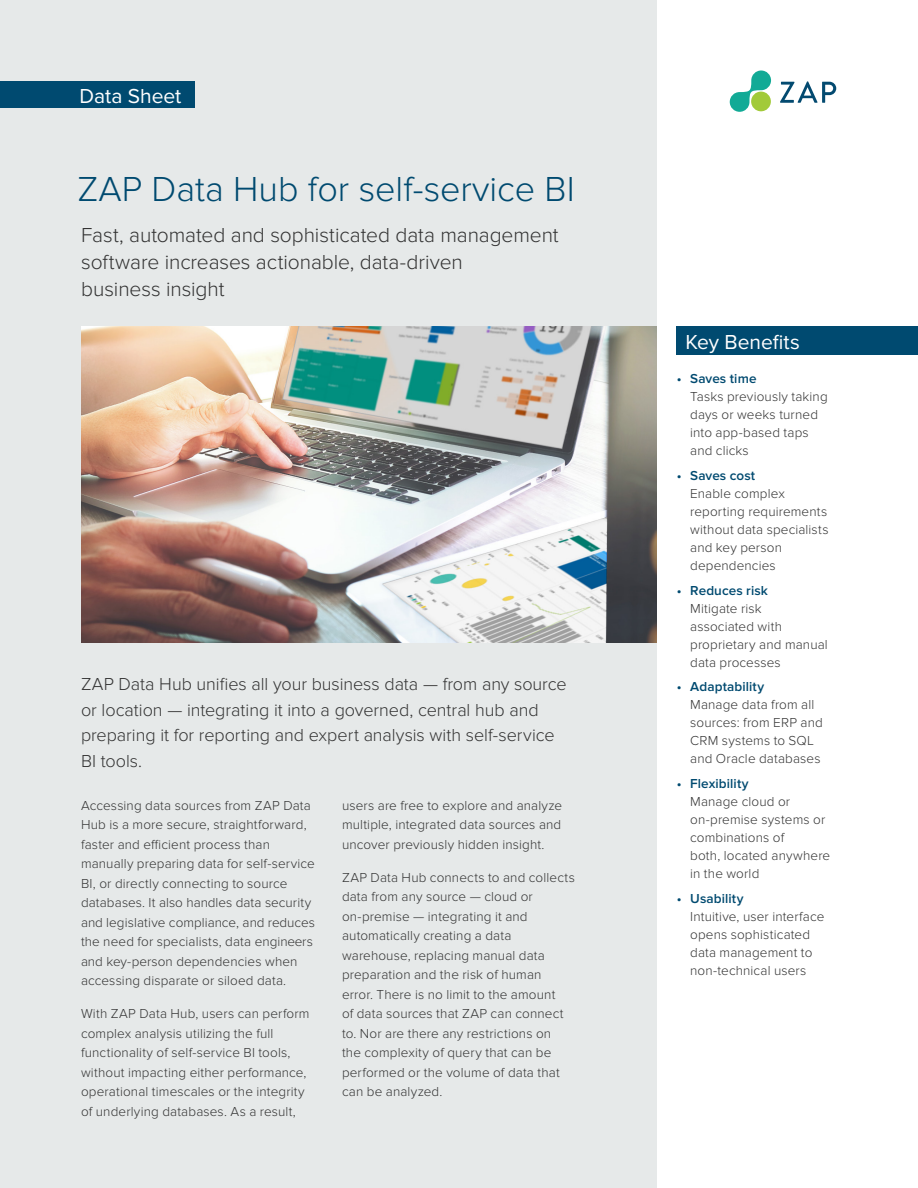
<style>
.page{position:relative;width:918px;height:1188px;background:#fff}
.page>*{position:absolute;margin:0;border:0;box-sizing:border-box;transform-origin:0 0}
.t1{font:300 36px "Proxima Nova";color:#004a70}
.Subhead{font:300 21px/27px "Proxima Nova";letter-spacing:-.005em;color:#333}
.t2{font:21px "Proxima Nova";letter-spacing:-.005em;color:#fff}
.Intro_Paragraph{font:300 18px/25.5px "Proxima Nova";letter-spacing:-.005em;color:#333}
.Body_Copy{font:300 13.5px/19.5px "Proxima Nova";letter-spacing:.01em;color:#333}
.body_lists{font:300 13.5px/18px "Proxima Nova";letter-spacing:.01em;color:#333}
.s1{font-weight:600;color:#004a70}
</style>
<div class="page">
<div style="left:0;top:0;width:656px;height:1188px;background:#e6e9e9"></div>
<svg style="left:780px;top:81px;width:56px;height:22px"></svg>
<svg style="left:730px;top:70px;width:41px;height:42px"></svg>
<div style="left:751px;top:92px;width:20px;height:19px;background:#a2ca39;border-radius:50%"></div>
<img style="left:81px;top:327px;width:575px;height:316px">
<div style="left:676px;top:327px;width:242px;height:28px;background:#004a70"></div>
<div style="left:0;top:81px;width:195px;height:27px;background:#004a70"></div>
<p class="t2" style="left:80px;top:84px;width:103px">Data Sheet</p>
<p class="t1" style="left:78px;top:169px;width:499px">ZAP Data Hub for self-service BI</p>
<p class="Subhead" style="left:81px;top:221px;width:479px">Fast, automated and sophisticated data management software increases actionable, data-driven<br>business insight</p>
<p class="Intro_Paragraph" style="left:81px;top:672px;width:487px">ZAP Data Hub unifies all your business data — from any source or location — integrating it into a governed, central hub and preparing it for reporting and expert analysis with self-service BI tools.</p>
<p class="Body_Copy" style="left:81px;top:796px;width:236px">Accessing data sources from ZAP Data Hub is a more secure, straightforward, faster and efficient process than manually preparing data for self-service BI, or directly connecting to source databases. It also handles data security and legislative compliance, and reduces the need for specialists, data engineers and key-person dependencies when accessing disparate or siloed data.</p>
<p class="Body_Copy" style="left:81px;top:1004px;width:230px">With ZAP Data Hub, users can perform complex analysis utilizing the full functionality of self-service BI tools, without impacting either performance, operational timescales or the integrity of underlying databases. As a result,</p>
<p class="Body_Copy" style="left:342px;top:796px;width:222px;text-align:justify">users are free to explore and analyze multiple, integrated data sources and uncover previously hidden insight.</p>
<p class="Body_Copy" style="left:342px;top:868px;width:234px">ZAP Data Hub connects to and collects data from any source — cloud or on-premise — integrating it and automatically creating a data warehouse, replacing manual data preparation and the risk of human error. There is no limit to the amount<br>of data sources that ZAP can connect to. Nor are there any restrictions on<br>the complexity of query that can be performed or the volume of data that can be analyzed.</p>
<p class="t2" style="left:685px;top:330px;width:116px">Key Benefits</p>
<p class="body_lists" style="left:690px;top:370px;width:139px;text-indent:-14px"><span class="s1">• Saves time<br></span>Tasks previously taking days or weeks turned into app-based taps and clicks</p>
<p class="body_lists" style="left:690px;top:467px;width:140px;text-indent:-14px"><span class="s1">• Saves cost<br></span>Enable complex reporting requirements without data specialists and key person dependencies</p>
<p class="body_lists" style="left:690px;top:581px;width:139px;text-indent:-14px"><span class="s1">• Reduces risk<br></span>Mitigate risk associated with proprietary and manual data processes</p>
<p class="body_lists" style="left:690px;top:678px;width:134px;text-indent:-14px"><span class="s1">• Adaptability<br></span>Manage data from all sources: from ERP and<br>CRM systems to SQL and Oracle databases</p>
<p class="body_lists" style="left:690px;top:775px;width:142px;text-indent:-14px"><span class="s1">• Flexibility<br></span>Manage cloud or on-premise systems or combinations of<br>both, located anywhere in the world</p>
<p class="body_lists" style="left:690px;top:890px;width:136px;text-indent:-14px"><span class="s1">• Usability<br></span>Intuitive, user interface opens sophisticated data management to non-technical users</p>
</div>
